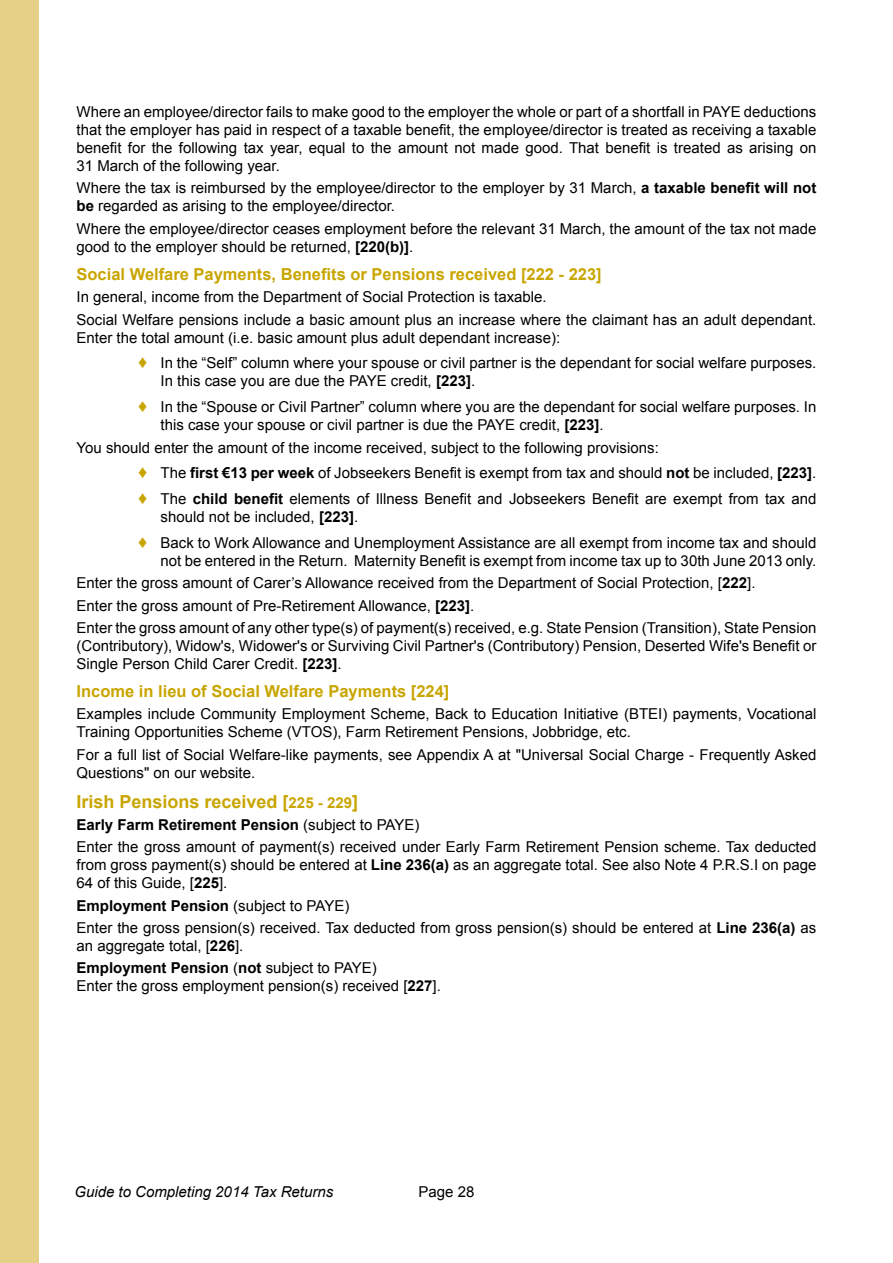
<style>
.page{position:relative;width:893px;height:1263px;background:#fff}
.page>*{position:absolute;margin:0;border:0;box-sizing:border-box;transform-origin:0 0}
.t1{font:700 18px "Arial";color:#c9a500}
.t2{font:700 16.5px "Arial";color:#c9a500}
.t3{font:15px/18px "Arial";color:#000}
.t4{font:italic 15px "Arial";color:#000}
.s1{font-weight:700}
.s2{font-size:18px;color:#c9a500}
.s3{font-size:15px}
</style>
<div class="page">
<div style="left:0;top:0;width:38px;height:1263px;background:#e6cf87"></div>
<p class="t3" style="left:77px;top:103px;width:741px;text-align:justify">Where an employee/director fails to make good to the employer the whole or part of a shortfall in PAYE deductions that the employer has paid in respect of a taxable benefit, the employee/director is treated as receiving a taxable benefit for the following tax year, equal to the amount not made good. That benefit is treated as arising on 31 March of the following year.</p>
<p class="t3" style="left:77px;top:179px;width:741px">Where the tax is reimbursed by the employee/director to the employer by 31 March, <span class="s1">a taxable benefit will not be</span> regarded as arising to the employee/director.</p>
<p class="t3" style="left:77px;top:220px;width:741px">Where the employee/director ceases employment before the relevant 31 March, the amount of the tax not made good to the employer should be returned, <span class="s1">[220(b)]</span>.</p>
<p class="t2" style="left:77px;top:263px;width:527px">Social Welfare Payments, Benefits or Pensions received [222 - 223]</p>
<p class="t3" style="left:77px;top:286px;width:741px;line-height:22.2px">In general, income from the Department of Social Protection is taxable.<br>Social Welfare pensions include a basic amount plus an increase where the claimant has an adult dependant.</p>
<p class="t3" style="left:138px;top:325px;width:680px;line-height:25.8px;text-indent:-61px">Enter the total amount (i.e. basic amount plus adult dependant increase):<br><span class="s2">♦</span> In the “Self” column where your spouse or civil partner is the dependant for social welfare purposes.</p>
<p class="t3" style="left:138px;top:368px;width:680px;line-height:25.8px;text-indent:22px">In this case you are due the PAYE credit, <span class="s1">[223]</span>.<br><span class="s2">♦</span> In the “Spouse or Civil Partner” column where you are the dependant for social welfare purposes. In</p>
<p class="t3" style="left:77px;top:414px;width:584px;line-height:22.2px;text-indent:84px">this case your spouse or civil partner is due the PAYE credit, <span class="s1">[223]</span>.<br>You should enter the amount of the income received, subject to the following provisions:</p>
<p class="t3" style="left:138px;top:460px;width:680px;line-height:25.8px"><span class="s2">♦</span> The <span class="s1">first €13 per week</span> of Jobseekers Benefit is exempt from tax and should <span class="s1">not</span> be included, <span class="s1">[223]</span>. <span class="s2">♦</span> The <span class="s1">child benefit</span> elements of Illness Benefit and Jobseekers Benefit are exempt from tax and</p>
<p class="t3" style="left:138px;top:504px;width:680px;line-height:25.8px;text-indent:22px">should not be included, <span class="s1">[223]</span>.<br><span class="s2">♦</span> Back to Work Allowance and Unemployment Assistance are all exempt from income tax and should</p>
<p class="t3" style="left:77px;top:550px;width:741px;line-height:22.2px;text-indent:84px">not be entered in the Return. Maternity Benefit is exempt from income tax up to 30th June 2013 only.<br>Enter the gross amount of Carer’s Allowance received from the Department of Social Protection, [<span class="s1">222</span>].<br>Enter the gross amount of Pre-Retirement Allowance, <span class="s1">[223]</span>.<br>Enter the gross amount of any other type(s) of payment(s) received, e.g. State Pension (Transition), State Pension</p>
<p class="t3" style="left:77px;top:637px;width:741px">(Contributory), Widow's, Widower's or Surviving Civil Partner's (Contributory) Pension, Deserted Wife's Benefit or<br>Single Person Child Carer Credit. <span class="s1">[223]</span>.</p>
<p class="t2" style="left:77px;top:680px;width:374px">Income in lieu of Social Welfare Payments [224]</p>
<p class="t3" style="left:77px;top:705px;width:741px">Examples include Community Employment Scheme, Back to Education Initiative (BTEI) payments, Vocational<br>Training Opportunities Scheme (VTOS), Farm Retirement Pensions, Jobbridge, etc.</p>
<p class="t3" style="left:77px;top:745px;width:741px">For a full list of Social Welfare-like payments, see Appendix A at "Universal Social Charge - Frequently Asked<br>Questions" on our website.</p>
<p class="t1" style="left:77px;top:790px;width:283px">Irish Pensions received [<span class="s3">225 - 229</span>]</p>
<p class="t3" style="left:77px;top:814px;width:741px;line-height:22.2px"><span class="s1">Early Farm Retirement Pension</span> (subject to PAYE)<br>Enter the gross amount of payment(s) received under Early Farm Retirement Pension scheme. Tax deducted</p>
<p class="t3" style="left:77px;top:856px;width:741px">from gross payment(s) should be entered at <span class="s1">Line 236(a)</span> as an aggregate total. See also Note 4 P.R.S.I on page<br>64 of this Guide, [<span class="s1">225</span>].</p>
<p class="t3" style="left:77px;top:894px;width:741px;line-height:22.2px"><span class="s1">Employment Pension</span> (subject to PAYE)<br>Enter the gross pension(s) received. Tax deducted from gross pension(s) should be entered at <span class="s1">Line 236(a)</span> as</p>
<p class="t3" style="left:77px;top:934px;width:302px;line-height:22.2px">an aggregate total, [<span class="s1">226</span>].<br><span class="s1">Employment Pension</span> (<span class="s1">not</span> subject to PAYE)</p>
<p class="t3" style="left:77px;top:977px;width:366px">Enter the gross employment pension(s) received [<span class="s1">227</span>].</p>
<p class="t4" style="left:74px;top:1182px;width:260px">Guide to Completing 2014 Tax Returns</p>
<p class="t3" style="left:419px;top:1183px;width:57px">Page 28</p>
</div>
